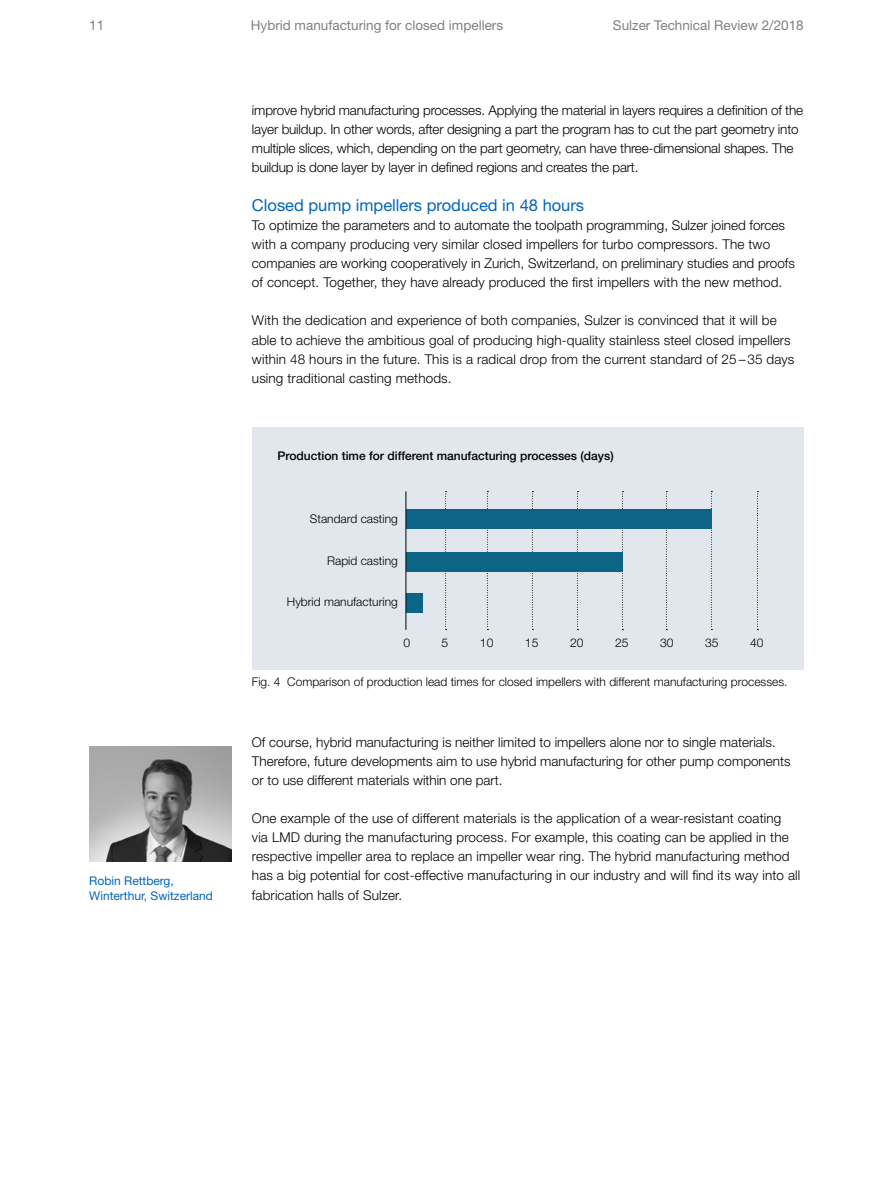
<style>
.page{position:relative;width:893px;height:1191px;background:#fff}
.page>*{position:absolute;margin:0;border:0;box-sizing:border-box;transform-origin:0 0}
.t1{font:16.5px "Helvetica Neue LT Std";color:#0065bf}
.t2{font:300 13.5px/19.2px "Helvetica Neue LT Std";letter-spacing:.01em;color:#000}
.t3{font:300 13.5px/19.2px "Helvetica Neue LT Std";letter-spacing:-.015em;color:#000}
.t4{font:13.5px "Helvetica Neue LT Std";color:#808080}
.t5{font:300 12px "Helvetica Neue LT Std";color:#000}
.t6{font:500 12px "Helvetica Neue LT Std";color:#000}
.t7{font:12px/14.4px "Helvetica Neue LT Std";color:#0065bf}
</style>
<div class="page">
<div style="left:252px;top:428px;width:552px;height:242px;background:#e1e7ed"></div>
<svg style="left:445px;top:491px;width:2px;height:139px"></svg>
<svg style="left:487px;top:491px;width:1px;height:139px"></svg>
<svg style="left:532px;top:491px;width:1px;height:139px"></svg>
<svg style="left:577px;top:491px;width:1px;height:139px"></svg>
<svg style="left:622px;top:491px;width:1px;height:139px"></svg>
<svg style="left:666px;top:491px;width:1px;height:139px"></svg>
<svg style="left:711px;top:491px;width:1px;height:139px"></svg>
<svg style="left:757px;top:491px;width:1px;height:139px"></svg>
<div style="left:406px;top:593px;width:17px;height:19px;background:#0d6585"></div>
<div style="left:406px;top:552px;width:217px;height:19px;background:#0d6585"></div>
<div style="left:406px;top:509px;width:306px;height:19px;background:#0d6585"></div>
<hr style="left:406px;top:491px;width:1px;height:138px;background:#000">
<img style="left:89px;top:746px;width:143px;height:115px">
<p class="t4" style="left:89px;top:17px;width:17px">11</p>
<p class="t4" style="left:251px;top:17px;width:254px">Hybrid manufacturing for closed impellers</p>
<p class="t4" style="left:613px;top:17px;width:192px">Sulzer Technical Review 2/2018</p>
<p class="t3" style="left:252px;top:100px;width:553px">improve hybrid manufacturing processes. Applying the material in layers requires a definition of the layer buildup. In other words, after designing a part the program has to cut the part geometry into multiple slices, which, depending on the part geometry, can have three-dimensional shapes. The buildup is done layer by layer in defined regions and creates the part.</p>
<p class="t1" style="left:252px;top:195px;width:334px">Closed pump impellers produced in 48 hours</p>
<p class="t2" style="left:252px;top:215px;width:544px">To optimize the parameters and to automate the toolpath programming, Sulzer joined forces with a company producing very similar closed impellers for turbo compressors. The two companies are working cooperatively in Zurich, Switzerland, on preliminary studies and proofs of concept. Together, they have already produced the first impellers with the new method.</p>
<p class="t2" style="left:252px;top:311px;width:544px">With the dedication and experience of both companies, Sulzer is convinced that it will be able to achieve the ambitious goal of producing high-quality stainless steel closed impellers within 48 hours in the future. This is a radical drop from the current standard of 25 – 35 days using traditional casting methods.</p>
<p class="t6" style="left:277px;top:449px;width:338px">Production time for different manufacturing processes (days)</p>
<p class="t5" style="left:310px;top:511px;width:89px">Standard casting</p>
<p class="t5" style="left:327px;top:554px;width:72px">Rapid casting</p>
<p class="t5" style="left:287px;top:594px;width:112px">Hybrid manufacturing</p>
<p class="t5" style="left:403px;top:635px;width:8px">0</p>
<p class="t5" style="left:442px;top:635px;width:8px">5</p>
<p class="t5" style="left:480px;top:635px;width:15px">10</p>
<p class="t5" style="left:525px;top:635px;width:15px">15</p>
<p class="t5" style="left:570px;top:635px;width:15px">20</p>
<p class="t5" style="left:615px;top:635px;width:15px">25</p>
<p class="t5" style="left:660px;top:635px;width:15px">30</p>
<p class="t5" style="left:705px;top:635px;width:15px">35</p>
<p class="t5" style="left:750px;top:635px;width:15px">40</p>
<p class="t7" style="left:89px;top:873px;width:125px">Robin Rettberg,<br>Winterthur, Switzerland</p>
<p class="t5" style="left:252px;top:674px;width:537px">Fig. 4 Comparison of production lead times for closed impellers with different manufacturing processes.</p>
<p class="t2" style="left:252px;top:732px;width:540px">Of course, hybrid manufacturing is neither limited to impellers alone nor to single materials.<br>Therefore, future developments aim to use hybrid manufacturing for other pump components or to use different materials within one part.</p>
<p class="t2" style="left:252px;top:808px;width:550px">One example of the use of different materials is the application of a wear-resistant coating via LMD during the manufacturing process. For example, this coating can be applied in the respective impeller area to replace an impeller wear ring. The hybrid manufacturing method has a big potential for cost-effective manufacturing in our industry and will find its way into all fabrication halls of Sulzer.</p>
</div>
